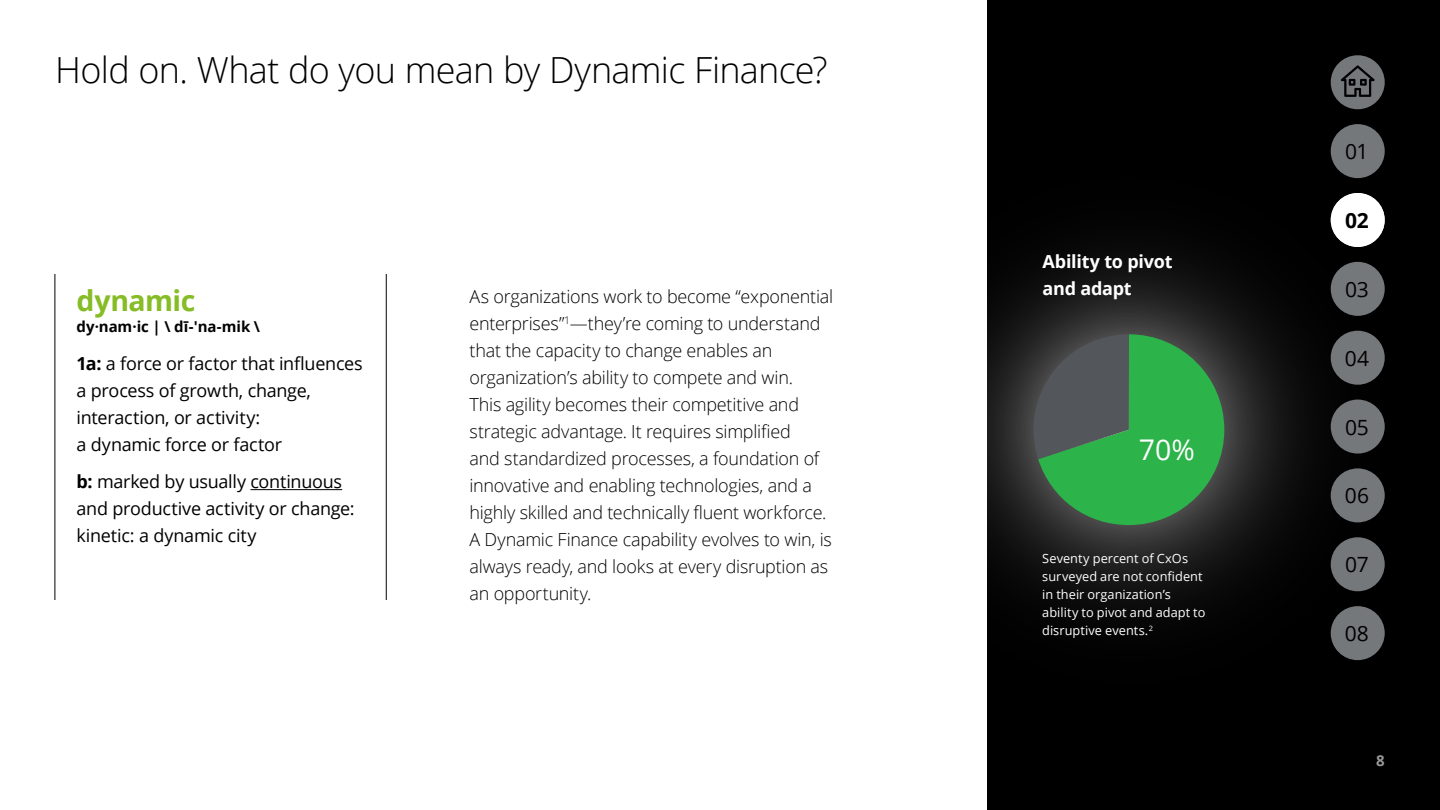
<style>
.page{position:relative;width:1440px;height:810px;background:#fff}
.page>*{position:absolute;margin:0;border:0;box-sizing:border-box;transform-origin:0 0}
.t1{font:300 36px "Open Sans";letter-spacing:-.02em;color:#000}
.t2{font:700 28.5px "Open Sans";letter-spacing:-.015em;color:#86bc25}
.t3{font:28.5px "Open Sans";color:#fff}
.t4{font:21px "Open Sans";letter-spacing:-.01em;color:#000}
.t5{font:700 21px "Open Sans";color:#000}
.t6{font:300 18px/27px "Open Sans";letter-spacing:-.015em;color:#000}
.t7{font:18px/27px "Open Sans";letter-spacing:-.015em;color:#000}
.t8{font:700 18px/27px "Open Sans";letter-spacing:-.015em;color:#fff}
.t9{font:700 15px "Open Sans";letter-spacing:-.01em;color:#000}
.t10{font:700 15px "Open Sans";color:#97999b}
.t11{font:12.75px/18px "Open Sans";letter-spacing:.005em;color:#fff}
.s1{font-weight:700}
</style>
<div class="page">
<div style="left:987px;top:0;width:453px;height:810px;background:#000"></div>
<svg style="left:987px;top:124px;width:398px;height:537px"></svg>
<svg style="left:1022px;top:334px;width:202px;height:191px;background:#387f49"></svg>
<div style="left:1331px;top:468px;width:54px;height:54px;background:#75787b;border-radius:50%"></div>
<div style="left:1331px;top:400px;width:54px;height:54px;background:#75787b;border-radius:50%"></div>
<div style="left:1331px;top:331px;width:54px;height:54px;background:#75787b;border-radius:50%"></div>
<div style="left:1331px;top:124px;width:54px;height:54px;background:#75787b;border-radius:50%"></div>
<svg style="left:1331px;top:55px;width:54px;height:54px"></svg>
<div style="left:1331px;top:262px;width:54px;height:54px;background:#75787b;border-radius:50%"></div>
<div style="left:1331px;top:193px;width:54px;height:54px;background:#fff;border-radius:50%"></div>
<div style="left:1331px;top:537px;width:54px;height:54px;background:#75787b;border-radius:50%"></div>
<hr style="left:250px;top:489px;width:92px;height:1px;background:#000">
<div style="left:1331px;top:606px;width:54px;height:54px;background:#75787b;border-radius:50%"></div>
<hr style="left:55px;top:274px;width:1px;height:326px;background:#000">
<hr style="left:386px;top:274px;width:1px;height:326px;background:#000">
<h1 class="t1" style="left:55px;top:45px;width:774px">Hold on. What do you mean by Dynamic Finance?</h1>
<h2 class="t2" style="left:76px;top:281px;width:121px">dynamic</h2>
<p class="t9" style="left:76px;top:316px;width:185px">dy·nam·ic | \ dī-′na-mik \</p>
<p class="t7" style="left:76px;top:349px;width:288px"><span class="s1">1a:</span> a force or factor that influences a process of growth, change, interaction, or activity:<br>a dynamic force or factor</p>
<p class="t7" style="left:76px;top:468px;width:280px"><span class="s1">b:</span> marked by usually continuous and productive activity or change: kinetic: a dynamic city</p>
<p class="t6" style="left:469px;top:282px;width:365px">As organizations work to become “exponential enterprises”<sup>1</sup>—they’re coming to understand that the capacity to change enables an organization’s ability to compete and win.<br>This agility becomes their competitive and strategic advantage. It requires simplified<br>and standardized processes, a foundation of innovative and enabling technologies, and a highly skilled and technically fluent workforce.<br>A Dynamic Finance capability evolves to win, is always ready, and looks at every disruption as an opportunity.</p>
<p class="t8" style="left:1042px;top:248px;width:132px">Ability to pivot and adapt</p>
<h2 class="t3" style="left:1139px;top:430px;width:58px">70%</h2>
<p class="t11" style="left:1042px;top:549px;width:165px">Seventy percent of CxOs surveyed are not confident in their organization’s ability to pivot and adapt to disruptive events.<sup>2</sup></p>
<p class="t4" style="left:1345px;top:137px;width:25px">01</p>
<p class="t5" style="left:1345px;top:206px;width:25px">02</p>
<p class="t4" style="left:1345px;top:275px;width:25px">03</p>
<p class="t4" style="left:1345px;top:344px;width:26px">04</p>
<p class="t4" style="left:1345px;top:413px;width:25px">05</p>
<p class="t4" style="left:1345px;top:481px;width:26px">06</p>
<p class="t4" style="left:1345px;top:550px;width:25px">07</p>
<p class="t4" style="left:1345px;top:619px;width:26px">08</p>
<p class="t10" style="left:1376px;top:750px;width:10px">8</p>
</div>
